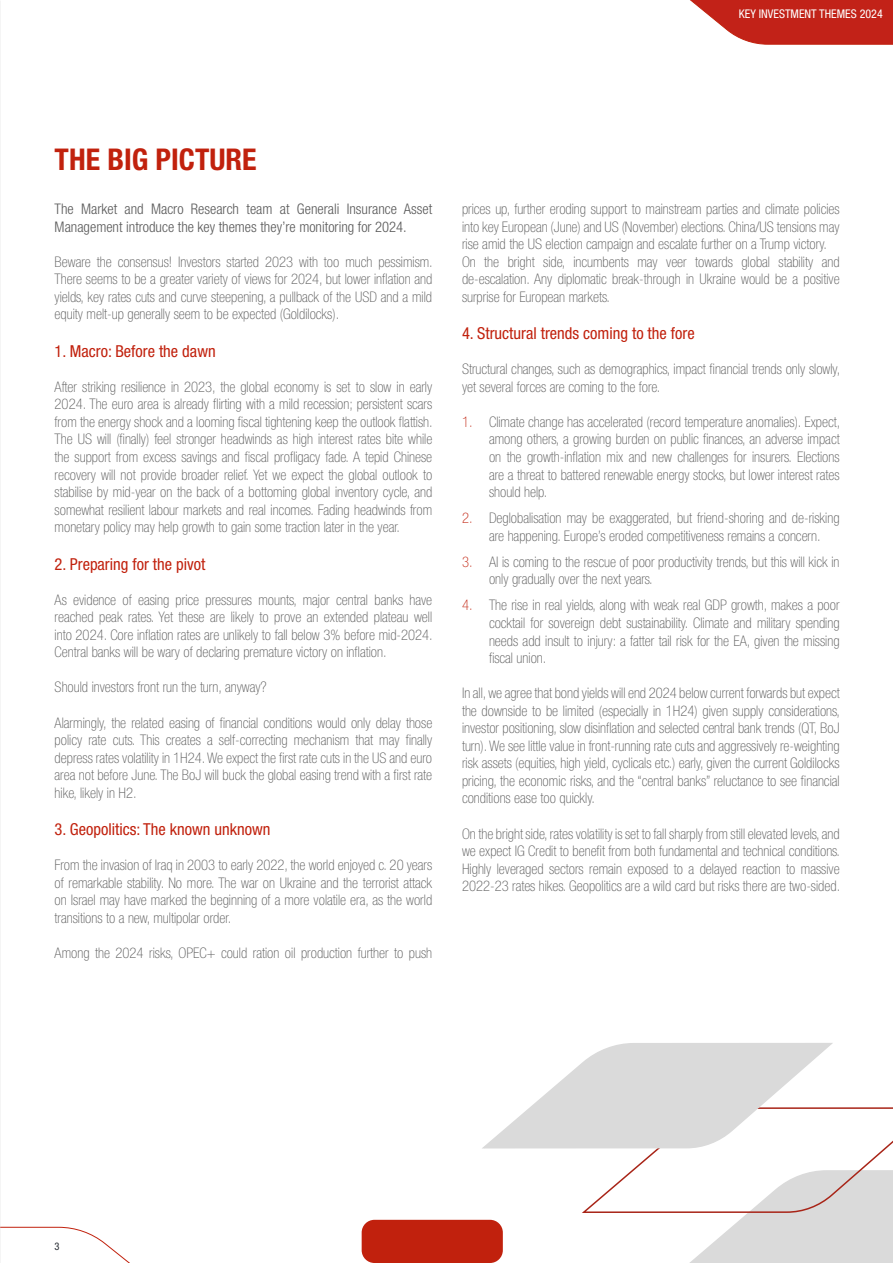
<style>
.page{position:relative;width:893px;height:1263px;background:#fff}
.page>*{position:absolute;margin:0;border:0;box-sizing:border-box;transform-origin:0 0}
.t1{font:700 condensed 30px "Helvetica Neue LT Std";color:#c1210d}
.t2{font:condensed 16.5px "Helvetica Neue LT Std";color:#c1210d}
.t3{font:100 condensed 14.7px/17.5px "Helvetica Neue LT Std";color:#5a5a5a;text-align:justify}
.t4{font:300 condensed 14.7px/17.5px "Helvetica Neue LT Std";color:#5a5a5a}
.t5{font:condensed 12px "Helvetica Neue LT Std";color:#fff}
.t6{font:condensed 10.5px "Helvetica Neue LT Std";color:#252a31}
.s1{color:#c1210d}
</style>
<div class="page">
<svg style="left:690px;top:0;width:203px;height:45px;background:#ca4239"></svg>
<svg style="left:0;top:1226px;width:130px;height:37px"></svg>
<svg style="left:480px;top:1043px;width:413px;height:220px"></svg>
<div style="left:362px;top:1220px;width:141px;height:43px;background:#c1210d;border-radius:13px"></div>
<p class="t5" style="left:739px;top:7px;width:145px">KEY INVESTMENT THEMES 2024</p>
<h1 class="t1" style="left:55px;top:141px;width:204px">THE BIG PICTURE</h1>
<p class="t4" style="left:55px;top:200px;width:379px">The Market and Macro Research team at Generali Insurance Asset<br>Management introduce the key themes they’re monitoring for 2024.</p>
<p class="t3" style="left:55px;top:253px;width:380px">Beware the consensus! Investors started 2023 with too much pessimism.<br>There seems to be a greater variety of views for 2024, but lower inflation and yields, key rates cuts and curve steepening, a pullback of the USD and a mild equity melt-up generally seem to be expected (Goldilocks).</p>
<p class="t2" style="left:55px;top:341px;width:163px">1. Macro: Before the dawn</p>
<p class="t3" style="left:55px;top:378px;width:380px">After striking resilience in 2023, the global economy is set to slow in early 2024. The euro area is already flirting with a mild recession; persistent scars from the energy shock and a looming fiscal tightening keep the outlook flattish.<br>The US will (finally) feel stronger headwinds as high interest rates bite while the support from excess savings and fiscal profligacy fade. A tepid Chinese recovery will not provide broader relief. Yet we expect the global outlook to stabilise by mid-year on the back of a bottoming global inventory cycle, and somewhat resilient labour markets and real incomes. Fading headwinds from monetary policy may help growth to gain some traction later in the year.</p>
<p class="t2" style="left:55px;top:554px;width:152px">2. Preparing for the pivot</p>
<p class="t3" style="left:55px;top:591px;width:380px">As evidence of easing price pressures mounts, major central banks have reached peak rates. Yet these are likely to prove an extended plateau well into 2024. Core inflation rates are unlikely to fall below 3% before mid-2024.<br>Central banks will be wary of declaring premature victory on inflation.</p>
<p class="t3" style="left:55px;top:678px;width:214px">Should investors front run the turn, anyway?</p>
<p class="t3" style="left:55px;top:713px;width:379px">Alarmingly, the related easing of financial conditions would only delay those policy rate cuts. This creates a self-correcting mechanism that may finally depress rates volatility in 1H24. We expect the first rate cuts in the US and euro area not before June. The BoJ will buck the global easing trend with a first rate hike, likely in H2.</p>
<p class="t2" style="left:55px;top:820px;width:217px">3. Geopolitics: The known unknown</p>
<p class="t3" style="left:55px;top:856px;width:379px">From the invasion of Iraq in 2003 to early 2022, the world enjoyed c. 20 years of remarkable stability. No more. The war on Ukraine and the terrorist attack on Israel may have marked the beginning of a more volatile era, as the world transitions to a new, multipolar order.</p>
<p class="t3" style="left:55px;top:944px;width:379px">Among the 2024 risks, OPEC+ could ration oil production further to push</p>
<p class="t3" style="left:462px;top:200px;width:379px;text-align:left">prices up, further eroding support to mainstream parties and climate policies into key European (June) and US (November) elections. China/US tensions may rise amid the US election campaign and escalate further on a Trump victory.<br>On the bright side, incumbents may veer towards global stability and de-escalation. Any diplomatic break-through in Ukraine would be a positive surprise for European markets.</p>
<p class="t2" style="left:462px;top:324px;width:234px">4. Structural trends coming to the fore</p>
<p class="t3" style="left:462px;top:360px;width:380px">Structural changes, such as demographics, impact financial trends only slowly, yet several forces are coming to the fore.</p>
<p class="t3" style="left:489px;top:413px;width:353px;text-indent:-27px"><span class="s1">1.</span> Climate change has accelerated (record temperature anomalies). Expect, among others, a growing burden on public finances, an adverse impact on the growth-inflation mix and new challenges for insurers. Elections are a threat to battered renewable energy stocks, but lower interest rates should help.</p>
<p class="t3" style="left:462px;top:509px;width:379px;text-align:center"><span class="s1">2.</span> Deglobalisation may be exaggerated, but friend-shoring and de-risking are happening. Europe’s eroded competitiveness remains a concern.</p>
<p class="t3" style="left:489px;top:553px;width:352px;text-indent:-27px"><span class="s1">3.</span> AI is coming to the rescue of poor productivity trends, but this will kick in only gradually over the next years.</p>
<p class="t3" style="left:489px;top:596px;width:352px;text-indent:-27px"><span class="s1">4.</span> The rise in real yields, along with weak real GDP growth, makes a poor cocktail for sovereign debt sustainability. Climate and military spending needs add insult to injury: a fatter tail risk for the EA, given the missing fiscal union.</p>
<p class="t3" style="left:462px;top:684px;width:380px">In all, we agree that bond yields will end 2024 below current forwards but expect the downside to be limited (especially in 1H24) given supply considerations, investor positioning, slow disinflation and selected central bank trends (QT, BoJ turn). We see little value in front-running rate cuts and aggressively re-weighting risk assets (equities, high yield, cyclicals etc.) early, given the current Goldilocks pricing, the economic risks, and the “central banks” reluctance to see financial conditions ease too quickly.</p>
<p class="t3" style="left:462px;top:824px;width:380px">On the bright side, rates volatility is set to fall sharply from still elevated levels, and we expect IG Credit to benefit from both fundamental and technical conditions.<br>Highly leveraged sectors remain exposed to a delayed reaction to massive 2022-23 rates hikes. Geopolitics are a wild card but risks there are two-sided.</p>
<p class="t6" style="left:55px;top:1240px;width:7px">3</p>
</div>
